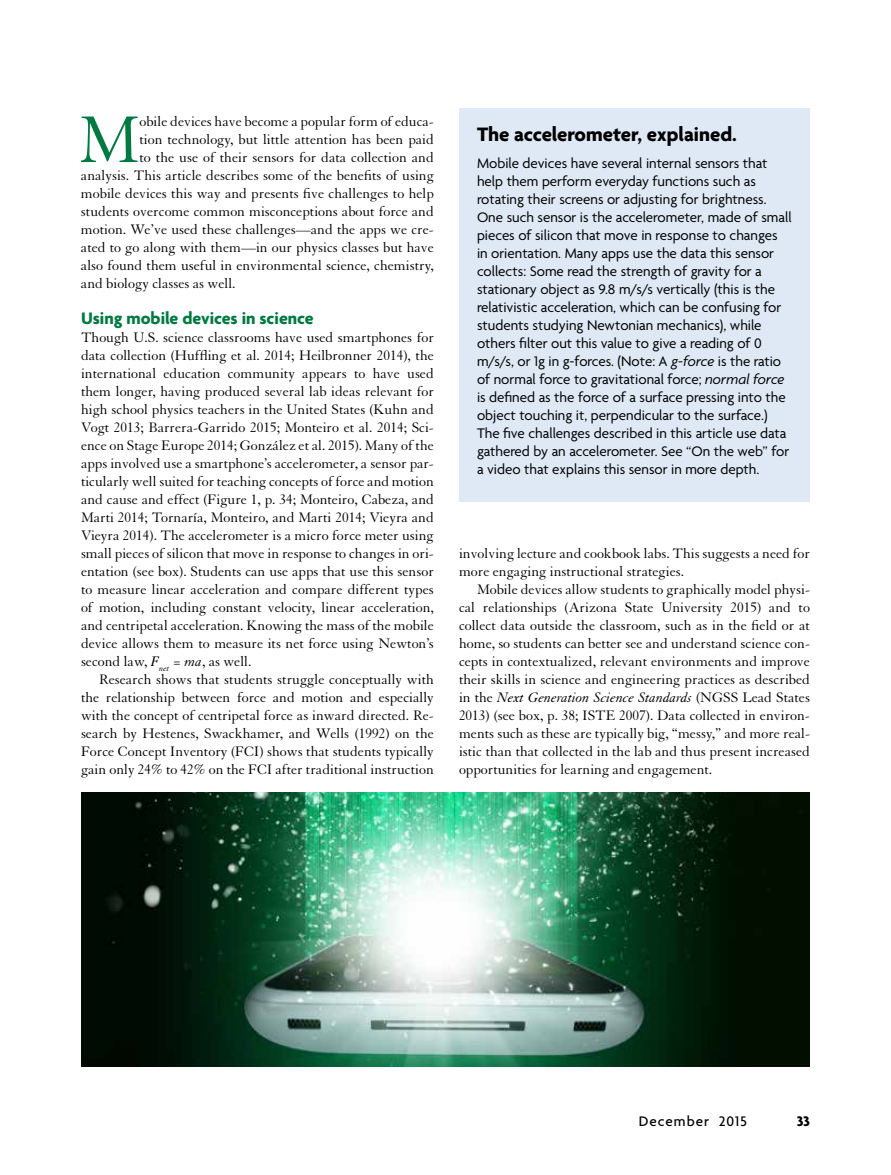
<style>
.page{position:relative;width:891px;height:1175px;background:#fff}
.page>*{position:absolute;margin:0;border:0;box-sizing:border-box;transform-origin:0 0}
.t1{font:71.85px "Granjon LT Std";color:#007a41}
.t2{font:700 21px "Agenda";color:#000}
.t3{font:700 18px "Agenda";color:#007a41}
.t4{font:15px/18px "Granjon LT Std";color:#000;text-align:justify}
.t5{font:15px/18px "Agenda";color:#000}
.t6{font:500 15px "Agenda";letter-spacing:.065em;color:#000}
.t7{font:700 15px "Agenda";color:#000}
.s1{font-style:italic}
</style>
<div class="page">
<div style="left:459px;top:108px;width:351px;height:393px;background:#dee9f5"></div>
<img style="left:81px;top:792px;width:729px;height:274px">
<h1 class="t1" style="left:78px;top:101px;width:63px">M</h1>
<p class="t4" style="left:139px;top:113px;width:296px">obile devices have become a popular form of educa-</p>
<p class="t4" style="left:139px;top:131px;width:296px">tion technology, but little attention has been paid</p>
<p class="t4" style="left:139px;top:149px;width:296px">to the use of their sensors for data collection and</p>
<p class="t4" style="left:81px;top:167px;width:354px">analysis. This article describes some of the benefits of using</p>
<p class="t4" style="left:81px;top:185px;width:354px">mobile devices this way and presents five challenges to help</p>
<p class="t4" style="left:81px;top:203px;width:354px">students overcome common misconceptions about force and</p>
<p class="t4" style="left:81px;top:221px;width:354px">motion. We’ve used these challenges—and the apps we cre-</p>
<p class="t4" style="left:81px;top:239px;width:354px">ated to go along with them—in our physics classes but have</p>
<p class="t4" style="left:81px;top:257px;width:354px">also found them useful in environmental science, chemistry,</p>
<p class="t4" style="left:81px;top:275px;width:156px">and biology classes as well.</p>
<p class="t3" style="left:81px;top:309px;width:234px">Using mobile devices in science</p>
<p class="t4" style="left:81px;top:329px;width:354px">Though U.S. science classrooms have used smartphones for data collection (Huffling et al. 2014; Heilbronner 2014), the international education community appears to have used them longer, having produced several lab ideas relevant for high school physics teachers in the United States (Kuhn and Vogt 2013; Barrera-Garrido 2015; Monteiro et al. 2014; Sci&shy;ence on Stage Europe 2014; González et al. 2015). Many of the apps involved use a smartphone’s accelerometer, a sensor par&shy;ticularly well suited for teaching concepts of force and motion and cause and effect (Figure 1, p. 34; Monteiro, Cabeza, and Marti 2014; Tornaría, Monteiro, and Marti 2014; Vieyra and Vieyra 2014). The accelerometer is a micro force meter using small pieces of silicon that move in response to changes in ori&shy;entation (see box). Students can use apps that use this sensor to measure linear acceleration and compare different types of motion, including constant velocity, linear acceleration, and centripetal acceleration. Knowing the mass of the mobile device allows them to measure its net force using Newton’s second law, <span class="s1">F</span><sub>net</sub> = <span class="s1">ma</span>, as well.</p>
<p class="t4" style="left:81px;top:671px;width:354px;text-indent:18px">Research shows that students struggle conceptually with the relationship between force and motion and especially with the concept of centripetal force as inward directed. Re&shy;search by Hestenes, Swackhamer, and Wells (1992) on the Force Concept Inventory (FCI) shows that students typically gain only 24% to 42% on the FCI after traditional instruction</p>
<h2 class="t2" style="left:477px;top:123px;width:261px">The accelerometer, explained.</h2>
<p class="t5" style="left:477px;top:155px;width:316px">Mobile devices have several internal sensors that help them perform everyday functions such as rotating their screens or adjusting for brightness.<br>One such sensor is the accelerometer, made of small pieces of silicon that move in response to changes in orientation. Many apps use the data this sensor collects: Some read the strength of gravity for a stationary object as 9.8 m/s/s vertically (this is the relativistic acceleration, which can be confusing for students studying Newtonian mechanics), while others filter out this value to give a reading of 0 m/s/s, or 1g in g-forces. (Note: A <span class="s1">g-force</span> is the ratio of normal force to gravitational force; <span class="s1">normal force </span>is defined as the force of a surface pressing into the object touching it, perpendicular to the surface.)<br>The five challenges described in this article use data gathered by an accelerometer. See “On the web” for a video that explains this sensor in more depth.</p>
<p class="t4" style="left:459px;top:545px;width:353px">involving lecture and cookbook labs. This suggests a need for more engaging instructional strategies.</p>
<p class="t4" style="left:459px;top:581px;width:353px;text-indent:18px">Mobile devices allow students to graphically model physi&shy;cal relationships (Arizona State University 2015) and to collect data outside the classroom, such as in the field or at home, so students can better see and understand science con&shy;cepts in contextualized, relevant environments and improve their skills in science and engineering practices as described in the <span class="s1">Next Generation Science Standards</span> (NGSS Lead States 2013) (see box, p. 38; ISTE 2007). Data collected in environ&shy;ments such as these are typically big, “messy,” and more real&shy;istic than that collected in the lab and thus present increased opportunities for learning and engagement.</p>
<p class="t6" style="left:639px;top:1113px;width:110px">December 2015</p>
<p class="t7" style="left:797px;top:1113px;width:15px">33</p>
</div>
